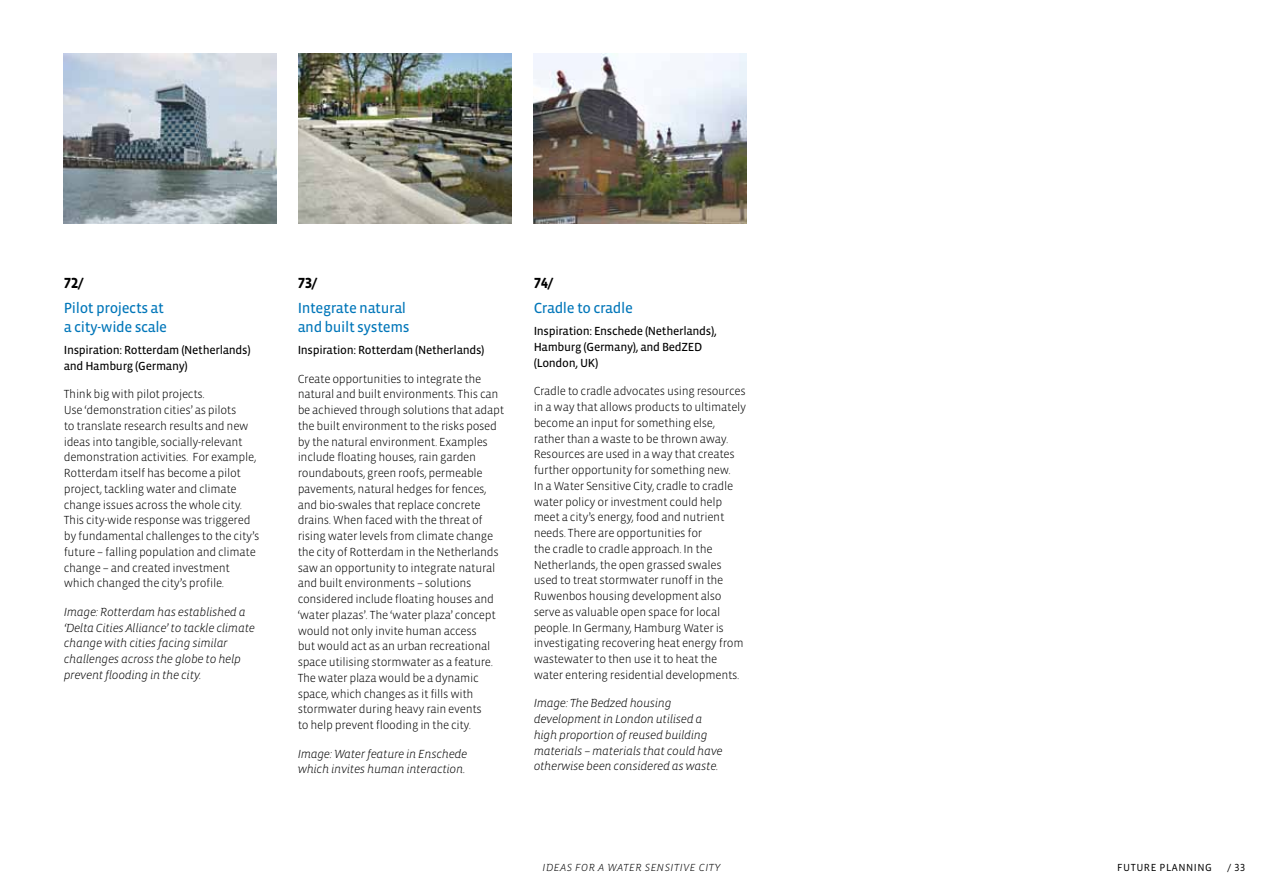
<style>
.page{position:relative;width:1263px;height:893px;background:#fff}
.page>*{position:absolute;margin:0;border:0;box-sizing:border-box;transform-origin:0 0}
.t1{font:15px/18.8px "Vista Sans Reg";letter-spacing:-.025em;color:#0076b9}
.t2{font:700 15px "Vista Sans Alt";color:#000}
.t3{font:300 12px/15.8px "Vista Sans";letter-spacing:-.025em;color:#000}
.t4{font:12px/15.8px "Vista Sans Alt Light Ita";letter-spacing:-.025em;color:#000}
.t5{font:12px/15.8px "Vista Sans Reg";letter-spacing:-.025em;color:#000}
.t6{font:10.5px "Vista Sans Alt Light Ita";letter-spacing:.05em;color:#000}
.t7{font:10.5px "Vista Sans";letter-spacing:.05em;color:#000}
.t8{font:10.5px "Vista Sans Alt";color:#000}
</style>
<div class="page">
<img style="left:64px;top:53px;width:212px;height:170px">
<img style="left:299px;top:53px;width:212px;height:170px">
<img style="left:534px;top:53px;width:212px;height:170px">
<p class="t2" style="left:64px;top:275px;width:22px">72/</p>
<p class="t1" style="left:64px;top:299px;width:105px">Pilot projects at a city-wide scale</p>
<p class="t5" style="left:64px;top:342px;width:188px">I nspiration: Rotterdam (Netherlands) and Hamburg (Germany)</p>
<p class="t3" style="left:64px;top:387px;width:197px">Think big with pilot projects.<br>Use ‘demonstration cities’ as pilots<br>to translate research results and new ideas into tangible, socially-relevant demonstration activities. For example, Rotterdam itself has become a pilot project, tackling water and climate change issues across the whole city.<br>This city-wide response was triggered by fundamental challenges to the city’s future – falling population and climate change – and created investment which changed the city’s profile.</p>
<p class="t4" style="left:64px;top:604px;width:193px">Image: Rotterdam has established a ‘Delta Cities Alliance’ to tackle climate change with cities facing similar challenges across the globe to help prevent flooding in the city.</p>
<p class="t2" style="left:298px;top:275px;width:22px">73/</p>
<p class="t1" style="left:298px;top:299px;width:113px">I ntegrate natural and built systems</p>
<p class="t5" style="left:298px;top:342px;width:188px">I nspiration: Rotterdam (Netherlands)</p>
<p class="t3" style="left:298px;top:371px;width:208px">Create opportunities to integrate the natural and built environments. This can be achieved through solutions that adapt the built environment to the risks posed by the natural environment. Examples include floating houses, rain garden roundabouts, green roofs, permeable pavements, natural hedges for fences, and bio-swales that replace concrete drains. When faced with the threat of rising water levels from climate change the city of Rotterdam in the Netherlands saw an opportunity to integrate natural and built environments – solutions considered include floating houses and ‘water plazas’. The ‘water plaza’ concept would not only invite human access<br>but would act as an urban recreational space utilising stormwater as a feature.<br>The water plaza would be a dynamic space, which changes as it fills with stormwater during heavy rain events<br>to help prevent flooding in the city.</p>
<p class="t4" style="left:298px;top:746px;width:171px">Image: Water feature in Enschede which invites human interaction.</p>
<p class="t2" style="left:534px;top:275px;width:22px">74/</p>
<p class="t1" style="left:534px;top:299px;width:101px">Cradle to cradle</p>
<p class="t5" style="left:534px;top:324px;width:185px">I nspiration: Enschede (Netherlands),<br>Hamburg (Germany), and BedZED (London, UK)</p>
<p class="t3" style="left:534px;top:384px;width:214px">Cradle to cradle advocates using resources in a way that allows products to ultimately become an input for something else, rather than a waste to be thrown away.<br>Resources are used in a way that creates further opportunity for something new.<br>In a Water Sensitive City, cradle to cradle water policy or investment could help meet a city’s energy, food and nutrient needs. There are opportunities for<br>the cradle to cradle approach. In the Netherlands, the open grassed swales used to treat stormwater runoff in the Ruwenbos housing development also serve as valuable open space for local people. In Germany, Hamburg Water is investigating recovering heat energy from wastewater to then use it to heat the water entering residential developments.</p>
<p class="t4" style="left:534px;top:696px;width:191px">Image: The Bedzed housing development in London utilised a high proportion of reused building materials – materials that could have otherwise been considered as waste.</p>
<p class="t6" style="left:543px;top:862px;width:11px">ideas</p>
<p class="t6" style="left:575px;top:862px;width:49px">for a Water</p>
<p class="t6" style="left:645px;top:862px;width:14px">Sens</p>
<p class="t6" style="left:671px;top:862px;width:51px">itive City</p>
<p class="t7" style="left:1117px;top:862px;width:96px">FUTURE PLANNING</p>
<p class="t8" style="left:1227px;top:862px;width:20px">/ 33</p>
</div>
